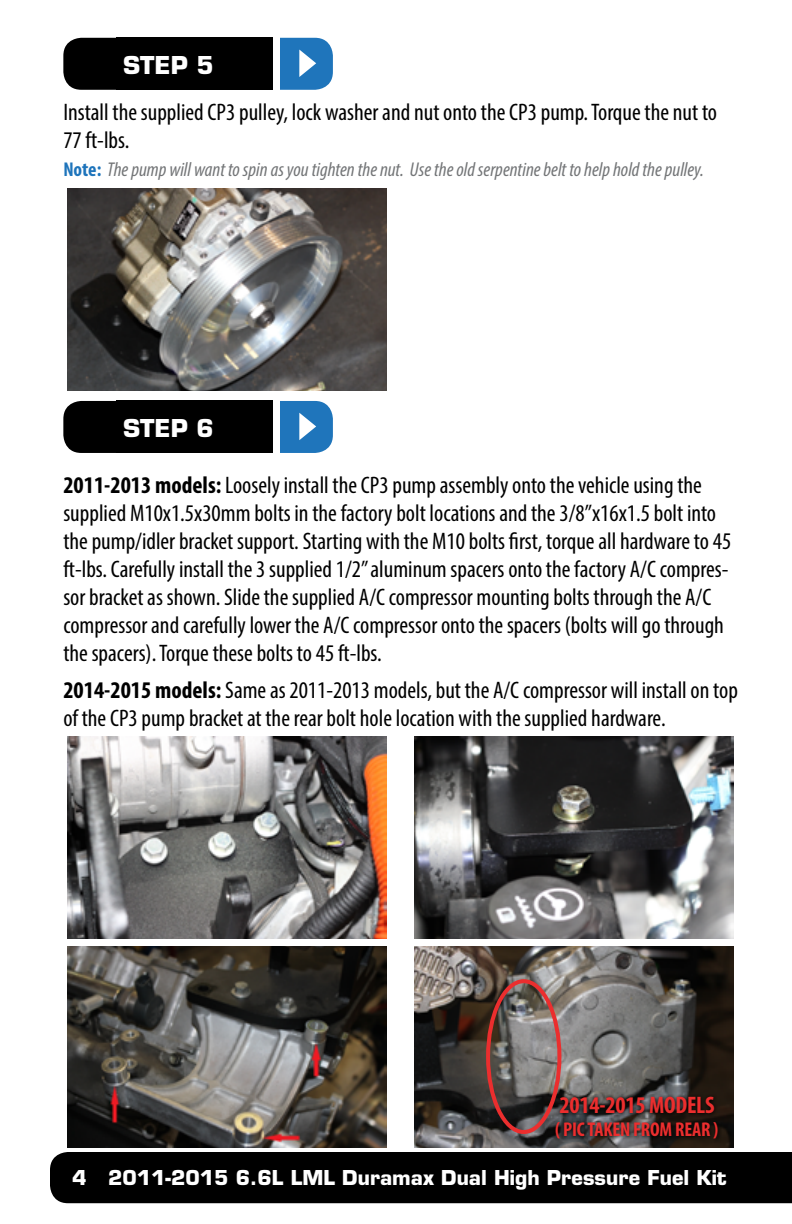
<style>
.page{position:relative;width:792px;height:1224px;background:#fff}
.page>*{position:absolute;margin:0;border:0;box-sizing:border-box;transform-origin:0 0}
.t1{font:condensed 24px/28px "Myriad Pro";color:#000}
.t2{font:700 condensed 24px "Myriad Pro";letter-spacing:-.01em;color:#eb2e2e}
.t3{font:700 24px "Eurostile LT Std";color:#fff}
.t4{font:italic condensed 20px "Myriad Pro";color:#737577}
.t5{font:700 20px "Eurostile LT Std";color:#fff}
.t6{font:700 condensed 20px "Myriad Pro";letter-spacing:-.01em;color:#eb2e2e}
.s1{font-weight:700;font-style:normal;color:#1e74bb}
.s2{font-weight:700}
</style>
<div class="page">
<div style="left:50px;top:1152px;width:742px;height:51px;background:#000"></div>
<div style="left:63px;top:38px;width:149px;height:52px;background:#000;border-radius:18px"></div>
<div style="left:253px;top:38px;width:80px;height:52px;background:#1f75bb;border-radius:18px"></div>
<div style="left:117px;top:38px;width:160px;height:52px;background:#000"></div>
<div style="left:273px;top:34px;width:7px;height:58px;background:#fff"></div>
<svg style="left:299px;top:50px;width:17px;height:27px"></svg>
<div style="left:63px;top:401px;width:149px;height:52px;background:#000;border-radius:18px"></div>
<div style="left:253px;top:401px;width:80px;height:52px;background:#1f75bb;border-radius:18px"></div>
<div style="left:117px;top:401px;width:160px;height:52px;background:#000"></div>
<div style="left:273px;top:397px;width:7px;height:58px;background:#fff"></div>
<svg style="left:299px;top:413px;width:17px;height:27px"></svg>
<img style="left:67px;top:737px;width:319px;height:202px">
<img style="left:67px;top:188px;width:319px;height:202px">
<img style="left:415px;top:737px;width:319px;height:202px">
<img style="left:67px;top:946px;width:319px;height:202px">
<img style="left:415px;top:946px;width:319px;height:202px">
<svg style="left:556px;top:1094px;width:162px;height:23px;background:#292828"></svg>
<div style="left:486px;top:979px;width:75px;height:155px;border:4px solid #eb2e2e;border-radius:50%"></div>
<svg style="left:552px;top:1119px;width:170px;height:24px;background:#2c2a29"></svg>
<p class="t3" style="left:123px;top:50px;width:92px">STEP 5</p>
<p class="t1" style="left:63px;top:98px;width:655px">Install the supplied CP3 pulley, lock washer and nut onto the CP3 pump. Torque the nut to<br>77 ft-lbs.</p>
<p class="t4" style="left:63px;top:157px;width:642px"><span class="s1">Note:</span> The pump will want to spin as you tighten the nut. Use the old serpentine belt to help hold the pulley.</p>
<p class="t3" style="left:123px;top:413px;width:92px">STEP 6</p>
<p class="t1" style="left:63px;top:471px;width:670px"><span class="s2">2011-2013 models:</span> Loosely install the CP3 pump assembly onto the vehicle using the supplied M10x1.5x30mm bolts in the factory bolt locations and the 3/8”x16x1.5 bolt into the pump/idler bracket support. Starting with the M10 bolts first, torque all hardware to 45 ft-lbs. Carefully install the 3 supplied 1/2” aluminum spacers onto the factory A/C compres&shy;sor bracket as shown. Slide the supplied A/C compressor mounting bolts through the A/C compressor and carefully lower the A/C compressor onto the spacers (bolts will go through the spacers). Torque these bolts to 45 ft-lbs.</p>
<p class="t1" style="left:63px;top:676px;width:676px"><span class="s2">2014-2015 models:</span> Same as 2011-2013 models, but the A/C compressor will install on top of the CP3 pump bracket at the rear bolt hole location with the supplied hardware.</p>
<p class="t2" style="left:559px;top:1090px;width:157px">2014-2015 MODELS</p>
<p class="t6" style="left:555px;top:1117px;width:165px">( PIC TAKEN FROM REAR )</p>
<p class="t5" style="left:72px;top:1165px;width:656px">4 2011-2015 6.6L LML Duramax Dual High Pressure Fuel Kit</p>
</div>
